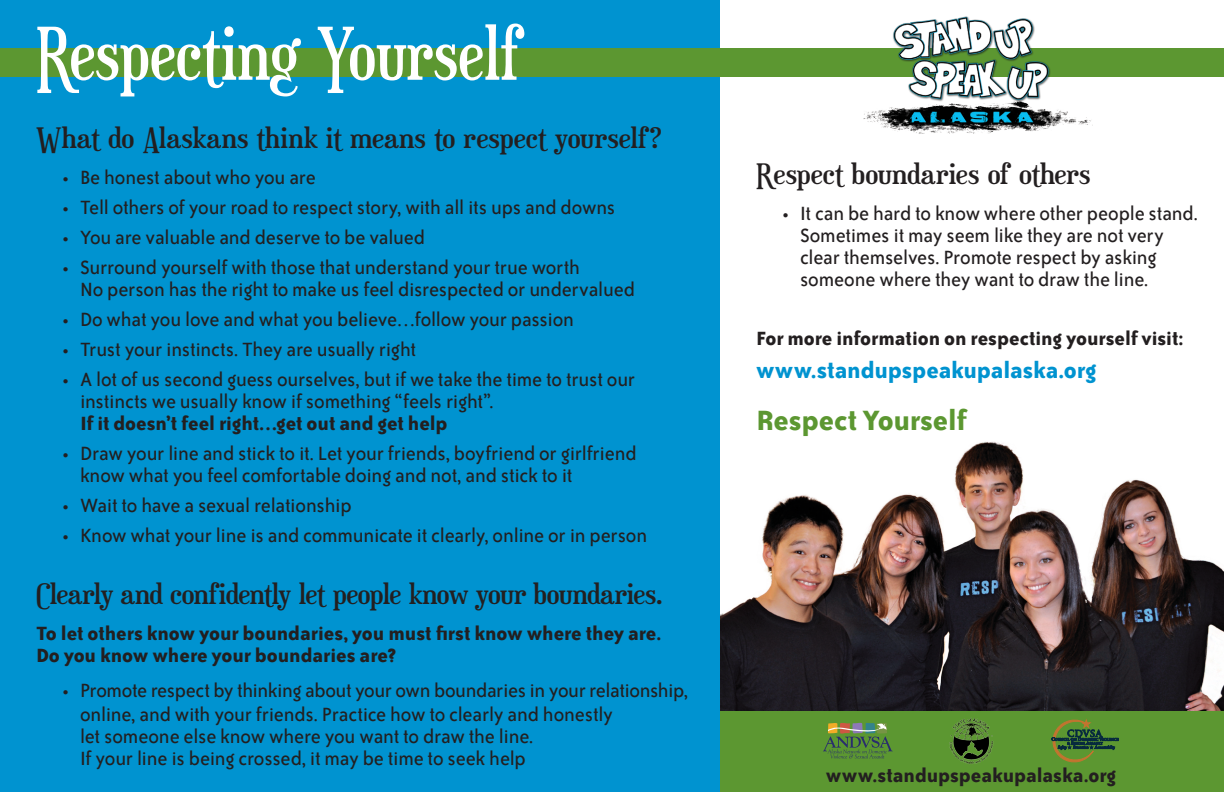
<style>
.page{position:relative;width:1224px;height:792px;background:#fff}
.page>*{position:absolute;margin:0;border:0;box-sizing:border-box;transform-origin:0 0}
.t1{font:72px "Euphorigenic";color:#fff}
.t2{font:700 32px "Bailey Sans ITC Std";letter-spacing:-.005em;color:#5c9731}
.t3{font:28px "Euphorigenic";letter-spacing:-.01em;color:#231f20;scale:1.2 1}
.t4{font:28px "Euphorigenic";letter-spacing:-.01em;color:#231f20;scale:1.18 1}
.t5{font:700 26px "Bailey Sans ITC Std";letter-spacing:-.005em;color:#0093d0}
.t6{font:22px/22px "Bailey Sans ITC Std";letter-spacing:-.01em;color:#231f20}
.t7{font:700 22px/22px "Bailey Sans ITC Std";color:#231f20}
</style>
<div class="page">
<img style="left:720px;top:441px;width:504px;height:270px">
<div style="left:0;top:0;width:720px;height:792px;background:#0093d0"></div>
<div style="left:0;top:48px;width:1224px;height:28px;background:#5c9731"></div>
<div style="left:720px;top:711px;width:504px;height:81px;background:#5c9731"></div>
<svg style="left:823px;top:723px;width:70px;height:35px"></svg>
<img style="left:949px;top:718px;width:45px;height:46px">
<svg style="left:1051px;top:720px;width:67px;height:43px"></svg>
<img style="left:849px;top:16px;width:243px;height:118px">
<h1 class="t1" style="left:36px;top:10px;width:489px">Respecting Yourself</h1>
<p class="t3" style="left:36px;top:120px;width:523px">What do Alaskans think it means to respect yourself?</p>
<p class="t6" style="left:62px;top:166px;width:255px">• Be honest about who you are</p>
<p class="t6" style="left:62px;top:196px;width:555px">• Tell others of your road to respect story, with all its ups and downs</p>
<p class="t6" style="left:62px;top:226px;width:365px">• You are valuable and deserve to be valued</p>
<p class="t6" style="left:80px;top:256px;width:557px;text-indent:-18px">• Surround yourself with those that understand your true worth<br>No person has the right to make us feel disrespected or undervalued</p>
<p class="t6" style="left:62px;top:308px;width:514px">• Do what you love and what you believe…follow your passion</p>
<p class="t6" style="left:62px;top:338px;width:356px">• Trust your instincts. They are usually right</p>
<p class="t6" style="left:80px;top:368px;width:557px;text-indent:-18px">• A lot of us second guess ourselves, but if we take the time to trust our instincts we usually know if something “feels right”.</p>
<p class="t7" style="left:80px;top:412px;width:369px">If it doesn’t feel right…get out and get help</p>
<p class="t6" style="left:80px;top:442px;width:558px;text-indent:-18px">• Draw your line and stick to it. Let your friends, boyfriend or girlfriend know what you feel comfortable doing and not, and stick to it</p>
<p class="t6" style="left:62px;top:494px;width:291px">• Wait to have a sexual relationship</p>
<p class="t6" style="left:62px;top:524px;width:587px">• Know what your line is and communicate it clearly, online or in person</p>
<p class="t4" style="left:36px;top:576px;width:533px">Clearly and confidently let people know your boundaries.</p>
<p class="t7" style="left:36px;top:622px;width:627px">To let others know your boundaries, you must first know where they are.<br>Do you know where your boundaries are?</p>
<p class="t6" style="left:80px;top:679px;width:610px;line-height:24px;text-indent:-18px">• Promote respect by thinking about your own boundaries in your relationship, online, and with your friends. Practice how to clearly and honestly</p>
<p class="t6" style="left:80px;top:726px;width:455px">let someone else know where you want to draw the line.<br>If your line is being crossed, it may be time to seek help</p>
<p class="t3" style="left:756px;top:156px;width:280px">Respect boundaries of others</p>
<p class="t6" style="left:800px;top:202px;width:399px;text-indent:-18px">• It can be hard to know where other people stand.<br>Sometimes it may seem like they are not very clear themselves. Promote respect by asking someone where they want to draw the line.</p>
<p class="t7" style="left:756px;top:328px;width:429px">For more information on respecting yourself visit:</p>
<p class="t5" style="left:756px;top:356px;width:342px">www.standupspeakupalaska.org</p>
<h2 class="t2" style="left:756px;top:402px;width:212px">Respect Yourself</h2>
<p class="t7" style="left:826px;top:764px;width:292px">www.standupspeakupalaska.org</p>
</div>
